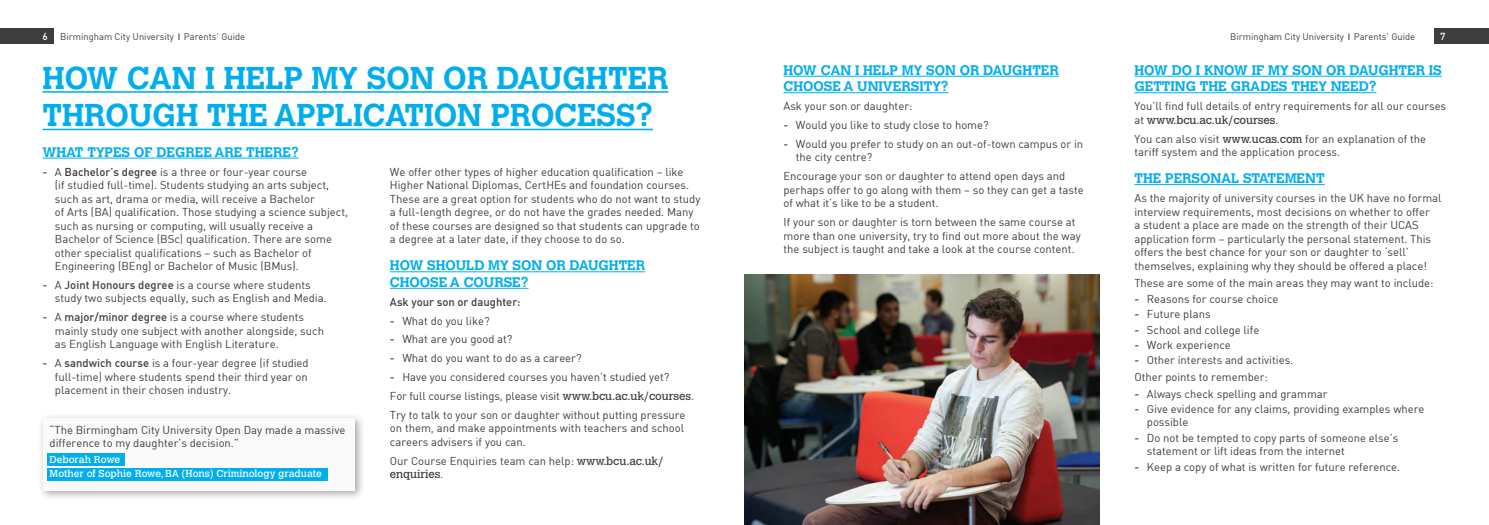
<style>
.page{position:relative;width:1489px;height:525px;background:#fff}
.page>*{position:absolute;margin:0;border:0;box-sizing:border-box;transform-origin:0 0}
.t1{font:700 31.25px/37.5px "Calvert";color:#00aeef}
.t2{font:700 13.75px/16.5px "Calvert";color:#00aeef}
.t3{font:11.25px/13.5px "DIN2";color:#3e3e3f}
.t4{font:500 11.25px "DIN2";color:#3e3e3f}
.t5{font:10px "Calvert";color:#fff}
.t6{font:500 10px "DIN2";color:#fff}
.t7{font:9.38px "DIN2";color:#3e3e3f}
.s1{font-weight:500}
.s2{font-family:"Calvert"}
</style>
<div class="page">
<div style="left:0;top:28px;width:53px;height:16px;background:#3e3e3f"></div>
<div style="left:1433px;top:28px;width:55px;height:16px;background:#3e3e3f"></div>
<hr style="left:43px;top:158px;width:255px;height:1px;background:#00aeef">
<hr style="left:390px;top:271px;width:255px;height:1px;background:#00aeef">
<hr style="left:390px;top:288px;width:138px;height:1px;background:#00aeef">
<hr style="left:43px;top:91px;width:625px;height:2px;background:#00aeef">
<hr style="left:43px;top:129px;width:610px;height:1px;background:#00aeef">
<hr style="left:783px;top:76px;width:275px;height:1px;background:#00aeef">
<hr style="left:783px;top:92px;width:165px;height:1px;background:#00aeef">
<hr style="left:1134px;top:76px;width:307px;height:1px;background:#00aeef">
<hr style="left:1134px;top:92px;width:242px;height:1px;background:#00aeef">
<hr style="left:1134px;top:184px;width:190px;height:1px;background:#00aeef">
<img style="left:744px;top:275px;width:354px;height:249px">
<div style="left:38px;top:413px;width:327px;height:87px;background:#231f20;opacity:.4"></div>
<div style="left:43px;top:418px;width:311px;height:72px;background:#fafafa"></div>
<div style="left:47px;top:453px;width:77px;height:12px;background:#00aeef"></div>
<div style="left:47px;top:467px;width:280px;height:13px;background:#00aeef"></div>
<p class="t6" style="left:43px;top:30px;width:7px">6</p>
<p class="t7" style="left:60px;top:31px;width:186px">Birmingham City University Parents’ Guide</p>
<p class="t1" style="left:43px;top:58px;width:627px">HOW CAN I HELP MY SON OR DAUGHTER<br>THROUGH THE APPLICATION PROCESS?</p>
<p class="t2" style="left:783px;top:61px;width:277px">HOW CAN I HELP MY SON OR DAUGHTER<br>CHOOSE A UNIVERSITY?</p>
<p class="t3" style="left:783px;top:99px;width:130px">Ask your son or daughter:</p>
<p class="t3" style="left:783px;top:118px;width:207px"><span class="s1">-</span> Would you like to study close to home?</p>
<p class="t3" style="left:795px;top:137px;width:289px;text-indent:-12px"><span class="s1">-</span> Would you prefer to study on an out-of-town campus or in the city centre?</p>
<p class="t3" style="left:783px;top:169px;width:302px">Encourage your son or daughter to attend open days and perhaps offer to go along with them – so they can get a taste of what it’s like to be a student.</p>
<p class="t3" style="left:783px;top:215px;width:299px">If your son or daughter is torn between the same course at more than one university, try to find out more about the way the subject is taught and take a look at the course content.</p>
<p class="t2" style="left:43px;top:143px;width:257px">WHAT TYPES OF DEGREE ARE THERE?</p>
<p class="t3" style="left:55px;top:164px;width:294px;text-indent:-12px"><span class="s1">-</span> A <span class="s1">Bachelor’s degree</span> is a three or four-year course<br>(if studied full-time). Students studying an arts subject, such as art, drama or media, will receive a Bachelor<br>of Arts (BA) qualification. Those studying a science subject, such as nursing or computing, will usually receive a Bachelor of Science (BSc) qualification. There are some other specialist qualifications – such as Bachelor of Engineering (BEng) or Bachelor of Music (BMus).</p>
<p class="t3" style="left:55px;top:278px;width:273px;text-indent:-12px"><span class="s1">-</span> A <span class="s1">Joint Honours degree</span> is a course where students study two subjects equally, such as English and Media.</p>
<p class="t3" style="left:55px;top:310px;width:270px;text-indent:-12px"><span class="s1">-</span> A <span class="s1">major/minor degree</span> is a course where students mainly study one subject with another alongside, such as English Language with English Literature.</p>
<p class="t3" style="left:55px;top:356px;width:255px;text-align:justify;text-indent:-12px"><span class="s1">-</span> A <span class="s1">sandwich course</span> is a four-year degree (if studied full-time) where students spend their third year on placement in their chosen industry.</p>
<p class="t3" style="left:390px;top:164px;width:312px">We offer other types of higher education qualification – like Higher National Diplomas, CertHEs and foundation courses.<br>These are a great option for students who do not want to study a full-length degree, or do not have the grades needed. Many of these courses are designed so that students can upgrade to a degree at a later date, if they choose to do so.</p>
<p class="t2" style="left:390px;top:257px;width:257px">HOW SHOULD MY SON OR DAUGHTER<br>CHOOSE A COURSE?</p>
<p class="t4" style="left:390px;top:294px;width:132px">Ask your son or daughter:</p>
<p class="t3" style="left:390px;top:313px;width:101px"><span class="s1">-</span> What do you like?</p>
<p class="t3" style="left:390px;top:332px;width:124px"><span class="s1">-</span> What are you good at?</p>
<p class="t3" style="left:390px;top:351px;width:193px"><span class="s1">-</span> What do you want to do as a career?</p>
<p class="t3" style="left:390px;top:370px;width:281px"><span class="s1">-</span> Have you considered courses you haven’t studied yet?</p>
<p class="t3" style="left:390px;top:388px;width:305px">For full course listings, please visit <span class="s2">www.bcu.ac.uk/courses</span>.</p>
<p class="t3" style="left:390px;top:407px;width:297px">Try to talk to your son or daughter without putting pressure on them, and make appointments with teachers and school careers advisers if you can.</p>
<p class="t3" style="left:390px;top:453px;width:275px">Our Course Enquiries team can help: <span class="s2">www.bcu.ac.uk/ enquiries</span>.</p>
<p class="t3" style="left:50px;top:422px;width:297px">“The Birmingham City University Open Day made a massive difference to my daughter’s decision.”</p>
<p class="t5" style="left:50px;top:453px;width:72px">Deborah Rowe</p>
<p class="t5" style="left:50px;top:467px;width:274px">Mother of Sophie Rowe, BA (Hons) Criminology graduate</p>
<p class="t6" style="left:1440px;top:24px;width:7px">7</p>
<p class="t7" style="left:1230px;top:31px;width:186px">Birmingham City University Parents’ Guide</p>
<p class="t6" style="left:1439px;top:30px;width:7px">7</p>
<p class="t2" style="left:1134px;top:61px;width:309px">HOW DO I KNOW IF MY SON OR DAUGHTER IS<br>GETTING THE GRADES THEY NEED?</p>
<p class="t3" style="left:1134px;top:99px;width:313px">You’ll find full details of entry requirements for all our courses at <span class="s2">www.bcu.ac.uk/courses</span>.</p>
<p class="t3" style="left:1134px;top:131px;width:293px">You can also visit <span class="s2">www.ucas.com</span> for an explanation of the tariff system and the application process.</p>
<p class="t2" style="left:1134px;top:170px;width:192px">THE PERSONAL STATEMENT</p>
<p class="t3" style="left:1134px;top:191px;width:308px">As the majority of university courses in the UK have no formal interview requirements, most decisions on whether to offer<br>a student a place are made on the strength of their UCAS application form – particularly the personal statement. This offers the best chance for your son or daughter to ‘sell’ themselves, explaining why they should be offered a place!</p>
<p class="t3" style="left:1134px;top:275px;width:300px">These are some of the main areas they may want to include:</p>
<p class="t3" style="left:1134px;top:292px;width:145px"><span class="s1">-</span> Reasons for course choice</p>
<p class="t3" style="left:1134px;top:307px;width:78px"><span class="s1">-</span> Future plans</p>
<p class="t3" style="left:1134px;top:322px;width:126px"><span class="s1">-</span> School and college life</p>
<p class="t3" style="left:1134px;top:337px;width:98px"><span class="s1">-</span> Work experience</p>
<p class="t3" style="left:1134px;top:353px;width:160px"><span class="s1">-</span> Other interests and activities.</p>
<p class="t3" style="left:1134px;top:370px;width:135px">Other points to remember:</p>
<p class="t3" style="left:1134px;top:386px;width:195px"><span class="s1">-</span> Always check spelling and grammar</p>
<p class="t3" style="left:1146px;top:401px;width:279px;text-indent:-12px"><span class="s1">-</span> Give evidence for any claims, providing examples where possible</p>
<p class="t3" style="left:1146px;top:430px;width:253px;text-indent:-12px"><span class="s1">-</span> Do not be tempted to copy parts of someone else’s statement or lift ideas from the internet</p>
<p class="t3" style="left:1134px;top:459px;width:267px"><span class="s1">-</span> Keep a copy of what is written for future reference.</p>
</div>
